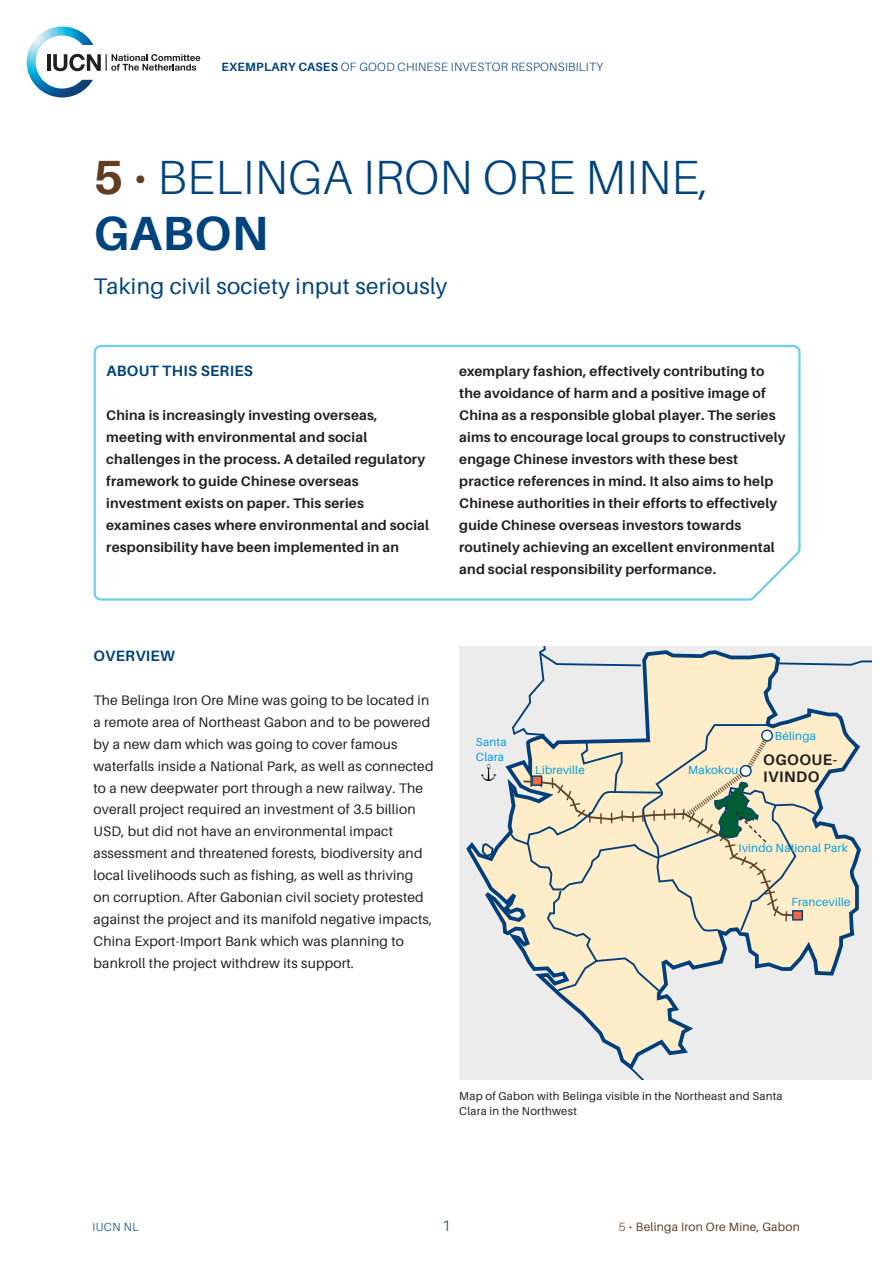
<style>
.page{position:relative;width:893px;height:1263px;background:#fff}
.page>*{position:absolute;margin:0;border:0;box-sizing:border-box;transform-origin:0 0}
.t1{font:300 48px/55.5px "Aileron";letter-spacing:.01em;color:#01437c}
.Aileron_BROOD{font:22.5px "Aileron";letter-spacing:.015em;color:#01437c}
.t2{font:700 15.3px "Aileron";letter-spacing:.035em;color:#231f20}
.Aileron_BROOD_BOLD{font:700 15px "Aileron";letter-spacing:.02em;color:#01437c}
.Aileron_BROOD-2{font:700 15px "Aileron";letter-spacing:.02em;color:#01437c}
.t3{font:300 15px "Aileron";color:#01437c}
.Aileron_BROOD_BOLD-2{font:700 13.8px/21.9px "Aileron";letter-spacing:.015em;color:#231f20}
.Aileron_BROOD-3{font:13.8px/21.9px "Aileron";letter-spacing:.015em;color:#231f20}
.t4{font:300 12px "Aileron";letter-spacing:.025em;color:#01437c}
.t5{font:12px "Aileron";letter-spacing:.02em;color:#613d22}
.t6{font:11.7px "Aileron";letter-spacing:.015em;color:#009ddf}
.t7{font:300 11.7px "Aileron";letter-spacing:.04em;color:#01437c}
.Aileron_BROOD-4{font:11.4px/15px "Aileron";letter-spacing:.025em;color:#231f20}
.s1{font-weight:700}
.s2{font-weight:700;color:#613d22}
.s3{color:#613d22}
.s4{font-weight:300}
</style>
<div class="page">
<svg style="left:93px;top:344px;width:708px;height:257px"></svg>
<img style="left:27px;top:27px;width:66px;height:70px">
<hr style="left:47px;top:54px;width:4px;height:17px;background:#231f20">
<svg style="left:53px;top:54px;width:147px;height:17px"></svg>
<div style="left:459px;top:646px;width:413px;height:433px;background:#ececec"></div>
<svg style="left:466px;top:764px;width:228px;height:303px"></svg>
<svg style="left:481px;top:842px;width:14px;height:16px"></svg>
<svg style="left:627px;top:1064px;width:40px;height:15px"></svg>
<img style="left:481px;top:765px;width:15px;height:16px">
<svg style="left:509px;top:646px;width:363px;height:348px"></svg>
<p class="t4" style="left:221px;top:60px;width:383px"><span class="s1">EXEMPLARY CASES</span> OF GOOD CHINESE INVESTOR RESPONSIBILITY</p>
<p class="t1" style="left:94px;top:150px;width:617px"><span class="s2">5</span> <span class="s3">•</span> BELINGA IRON ORE MINE,<br><span class="s1">GABON</span></p>
<p class="Aileron_BROOD" style="left:94px;top:274px;width:355px">Taking civil society input seriously</p>
<p class="Aileron_BROOD_BOLD" style="left:106px;top:363px;width:148px">ABOUT THIS SERIES</p>
<p class="Aileron_BROOD_BOLD-2" style="left:106px;top:404px;width:324px">China is increasingly investing overseas, meeting with environmental and social challenges in the process. A detailed regulatory framework to guide Chinese overseas investment exists on paper. This series examines cases where environmental and social responsibility have been implemented in an</p>
<p class="Aileron_BROOD_BOLD-2" style="left:459px;top:361px;width:328px">exemplary fashion, effectively contributing to the avoidance of harm and a positive image of China as a responsible global player. The series aims to encourage local groups to constructively engage Chinese investors with these best practice references in mind. It also aims to help Chinese authorities in their efforts to effectively guide Chinese overseas investors towards routinely achieving an excellent environmental and social responsibility performance.</p>
<p class="Aileron_BROOD-2" style="left:94px;top:647px;width:83px">OVERVIEW</p>
<p class="Aileron_BROOD-3" style="left:94px;top:689px;width:342px">The Belinga Iron Ore Mine was going to be located in a remote area of Northeast Gabon and to be powered by a new dam which was going to cover famous waterfalls inside a National Park, as well as connected to a new deepwater port through a new railway. The overall project required an investment of 3.5 billion USD, but did not have an environmental impact assessment and threatened forests, biodiversity and local livelihoods such as fishing, as well as thriving<br>on corruption. After Gabonian civil society protested against the project and its manifold negative impacts, China Export-Import Bank which was planning to bankroll the project withdrew its support.</p>
<p class="t6" style="left:476px;top:735px;width:32px">Santa</p>
<p class="t6" style="left:476px;top:751px;width:30px">Clara</p>
<p class="t6" style="left:535px;top:763px;width:51px">Libreville</p>
<p class="t6" style="left:688px;top:763px;width:52px">Makokou</p>
<p class="t6" style="left:775px;top:730px;width:43px">Bélinga</p>
<p class="t2" style="left:763px;top:752px;width:76px">OGOOUE-</p>
<p class="t2" style="left:763px;top:768px;width:58px">IVINDO</p>
<p class="t6" style="left:739px;top:841px;width:111px">Ivindo National Park</p>
<p class="t6" style="left:791px;top:896px;width:61px">Franceville</p>
<p class="Aileron_BROOD-4" style="left:459px;top:1088px;width:325px">Map of Gabon with Belinga visible in the Northeast and Santa<br>Clara in the Northwest</p>
<p class="t7" style="left:92px;top:1220px;width:48px">IUCN NL</p>
<p class="t3" style="left:442px;top:1217px;width:10px">1</p>
<p class="t5" style="left:619px;top:1220px;width:183px"><span class="s4">5 •</span> Belinga Iron Ore Mine, Gabon</p>
</div>
